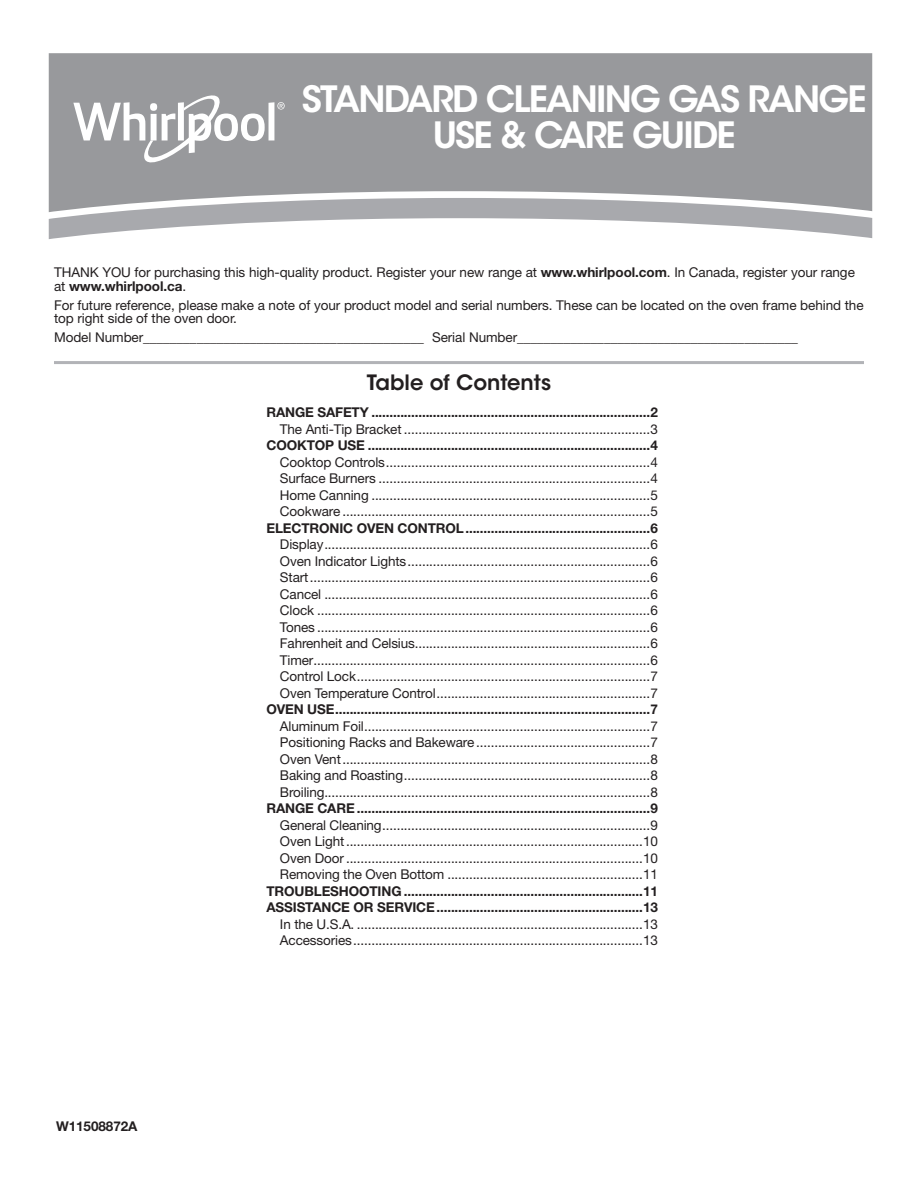
<style>
.page{position:relative;width:918px;height:1188px;background:#fff}
.page>*{position:absolute;margin:0;border:0;box-sizing:border-box;transform-origin:0 0}
.Cover_Heading_1{font:600 36px/36px "ITC Avant Garde Std";letter-spacing:-.05em;color:#fff;text-align:center}
.Cover_TOC{font:600 21px "ITC Avant Garde Std";color:#231f20}
.Body{font:13.5px/13.8px "Helvetica Neue LT Std";letter-spacing:-.01em;color:#231f20}
.Page_Number_Left{font:700 13.5px "Helvetica Neue LT Std";letter-spacing:-.01em;color:#231f20}
.Spacer{font:13.5px/13.8px "Helvetica Neue LT Std";letter-spacing:-.005em;color:#231f20}
.s1{font-weight:700}
</style>
<div class="page">
<div style="left:49px;top:53px;width:823px;height:145px;background:#98999c"></div>
<svg style="left:49px;top:198px;width:823px;height:41px"></svg>
<svg style="left:73px;top:92px;width:212px;height:75px"></svg>
<hr style="left:54px;top:361px;width:810px;height:3px;background:#b2b3b7">
<p class="Cover_Heading_1" style="left:302px;top:81px;width:566px">STANDARD CLEANING GAS RANGE<br>USE &amp; CARE GUIDE</p>
<p class="Spacer" style="left:54px;top:265px;width:802px">THANK YOU for purchasing this high-quality product. Register your new range at <span class="s1">www.whirlpool.com</span>. In Canada, register your range at <span class="s1">www.whirlpool.ca</span>.</p>
<p class="Body" style="left:54px;top:298px;width:811px">For future reference, please make a note of your product model and serial numbers. These can be located on the oven frame behind the top right side of the oven door.</p>
<p class="Body" style="left:54px;top:330px;width:745px">Model Number__________________________________________ Serial Number__________________________________________</p>
<p class="Cover_TOC" style="left:367px;top:369px;width:186px">Table of Contents</p>
<p class="Page_Number_Left" style="left:56px;top:1118px;width:83px">W11508872A</p>
<p class="Page_Number_Left" style="left:266px;top:404px;width:393px">RANGE SAFETY .............................................................................2</p>
<p class="Body" style="left:280px;top:422px;width:379px">The Anti-Tip Bracket ....................................................................3</p>
<p class="Page_Number_Left" style="left:266px;top:437px;width:393px">COOKTOP USE ..............................................................................4</p>
<p class="Body" style="left:280px;top:455px;width:379px">Cooktop Controls.........................................................................4</p>
<p class="Body" style="left:280px;top:472px;width:379px">Surface Burners ...........................................................................4</p>
<p class="Body" style="left:280px;top:488px;width:379px">Home Canning .............................................................................5</p>
<p class="Body" style="left:280px;top:505px;width:379px">Cookware .....................................................................................5</p>
<p class="Page_Number_Left" style="left:266px;top:520px;width:393px">ELECTRONIC OVEN CONTROL...................................................6</p>
<p class="Body" style="left:280px;top:538px;width:379px">Display..........................................................................................6</p>
<p class="Body" style="left:280px;top:554px;width:379px">Oven Indicator Lights...................................................................6</p>
<p class="Body" style="left:280px;top:571px;width:379px">Start..............................................................................................6</p>
<p class="Body" style="left:280px;top:587px;width:379px">Cancel ..........................................................................................6</p>
<p class="Body" style="left:280px;top:604px;width:379px">Clock ............................................................................................6</p>
<p class="Body" style="left:280px;top:620px;width:379px">Tones ............................................................................................6</p>
<p class="Body" style="left:280px;top:637px;width:379px">Fahrenheit and Celsius.................................................................6</p>
<p class="Body" style="left:280px;top:653px;width:379px">Timer.............................................................................................6</p>
<p class="Body" style="left:280px;top:670px;width:379px">Control Lock.................................................................................7</p>
<p class="Body" style="left:280px;top:686px;width:379px">Oven Temperature Control...........................................................7</p>
<p class="Page_Number_Left" style="left:266px;top:701px;width:393px">OVEN USE.......................................................................................7</p>
<p class="Body" style="left:280px;top:719px;width:379px">Aluminum Foil...............................................................................7</p>
<p class="Body" style="left:280px;top:736px;width:379px">Positioning Racks and Bakeware ................................................7</p>
<p class="Body" style="left:280px;top:752px;width:379px">Oven Vent.....................................................................................8</p>
<p class="Body" style="left:280px;top:769px;width:379px">Baking and Roasting....................................................................8</p>
<p class="Body" style="left:280px;top:785px;width:379px">Broiling..........................................................................................8</p>
<p class="Page_Number_Left" style="left:266px;top:800px;width:393px">RANGE CARE .................................................................................9</p>
<p class="Body" style="left:280px;top:818px;width:379px">General Cleaning..........................................................................9</p>
<p class="Body" style="left:280px;top:835px;width:379px">Oven Light..................................................................................10</p>
<p class="Body" style="left:280px;top:851px;width:379px">Oven Door ..................................................................................10</p>
<p class="Body" style="left:280px;top:868px;width:379px">Removing the Oven Bottom ......................................................11</p>
<p class="Page_Number_Left" style="left:266px;top:883px;width:393px">TROUBLESHOOTING ..................................................................11</p>
<p class="Page_Number_Left" style="left:266px;top:899px;width:393px">ASSISTANCE OR SERVICE.........................................................13</p>
<p class="Body" style="left:280px;top:917px;width:379px">In the U.S.A. ...............................................................................13</p>
<p class="Body" style="left:280px;top:934px;width:379px">Accessories................................................................................13</p>
</div>
